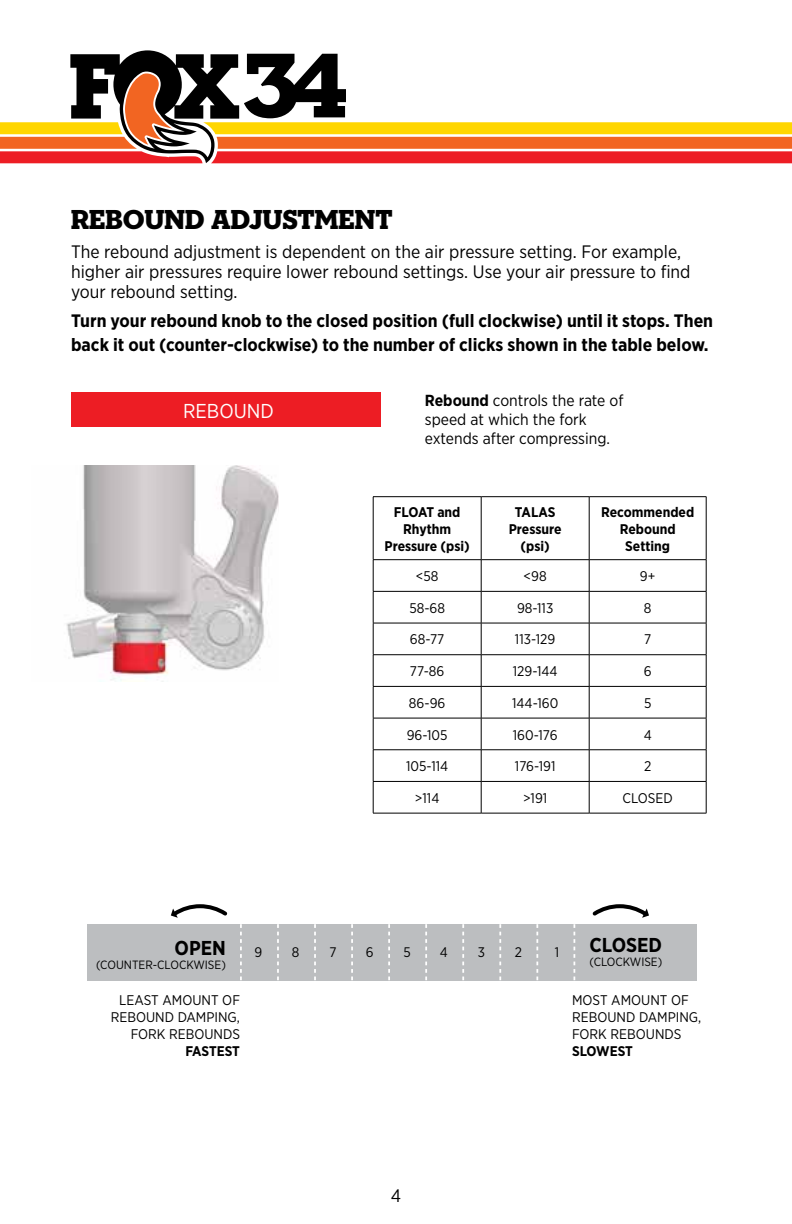
<style>
.page{position:relative;width:792px;height:1224px;background:#fff}
.page>*{position:absolute;margin:0;border:0;box-sizing:border-box;transform-origin:0 0}
.t1{font:28px "Neutraface Slab Display Titling";color:#000}
.t2{font:700 20px "Gotham Narrow";color:#000}
.t3{font:20px "Gotham Narrow";color:#fff}
.t4{font:18px/20px "Gotham Narrow";color:#000}
.t5{font:700 18px/24px "Gotham Narrow";color:#000}
.t6{font:16px/19.2px "Gotham Narrow";color:#000}
.t7{font:14px/16.8px "Gotham Narrow";color:#000;text-align:right}
.t8{font:700 14px/16.8px "Gotham Narrow";color:#000;text-align:center}
.t9{font:13.8px "Gotham Narrow";color:#000}
.t10{font:12px "Gotham Narrow";color:#000}
.s1{font-weight:700}
</style>
<div class="page">
<svg style="left:0;top:50px;width:792px;height:113px"></svg>
<img style="left:66px;top:466px;width:212px;height:216px">
<div style="left:71px;top:393px;width:310px;height:34px;background:#ed1d24"></div>
<hr style="left:373px;top:496px;width:108px;height:1px;background:#000">
<hr style="left:373px;top:497px;width:1px;height:62px;background:#000">
<hr style="left:481px;top:496px;width:108px;height:1px;background:#000">
<hr style="left:481px;top:497px;width:1px;height:62px;background:#000">
<hr style="left:589px;top:497px;width:1px;height:62px;background:#000">
<hr style="left:373px;top:559px;width:108px;height:1px;background:#000">
<hr style="left:373px;top:560px;width:1px;height:31px;background:#000">
<hr style="left:481px;top:559px;width:108px;height:1px;background:#000">
<hr style="left:373px;top:592px;width:1px;height:31px;background:#000">
<hr style="left:481px;top:592px;width:1px;height:31px;background:#000">
<hr style="left:589px;top:592px;width:1px;height:31px;background:#000">
<hr style="left:373px;top:623px;width:108px;height:1px;background:#000">
<hr style="left:373px;top:623px;width:1px;height:31px;background:#000">
<hr style="left:481px;top:623px;width:108px;height:1px;background:#000">
<hr style="left:481px;top:623px;width:1px;height:31px;background:#000">
<hr style="left:589px;top:623px;width:1px;height:31px;background:#000">
<hr style="left:373px;top:654px;width:108px;height:1px;background:#000">
<hr style="left:373px;top:655px;width:1px;height:31px;background:#000">
<hr style="left:481px;top:654px;width:108px;height:1px;background:#000">
<hr style="left:481px;top:655px;width:1px;height:31px;background:#000">
<hr style="left:589px;top:655px;width:1px;height:31px;background:#000">
<hr style="left:373px;top:686px;width:108px;height:1px;background:#000">
<hr style="left:373px;top:687px;width:1px;height:31px;background:#000">
<hr style="left:481px;top:686px;width:108px;height:1px;background:#000">
<hr style="left:481px;top:687px;width:1px;height:31px;background:#000">
<hr style="left:589px;top:687px;width:1px;height:31px;background:#000">
<hr style="left:373px;top:718px;width:108px;height:1px;background:#000">
<hr style="left:373px;top:718px;width:1px;height:32px;background:#000">
<hr style="left:481px;top:718px;width:108px;height:1px;background:#000">
<hr style="left:481px;top:718px;width:1px;height:32px;background:#000">
<hr style="left:589px;top:718px;width:1px;height:32px;background:#000">
<hr style="left:373px;top:749px;width:108px;height:1px;background:#000">
<hr style="left:373px;top:750px;width:1px;height:31px;background:#000">
<hr style="left:481px;top:749px;width:108px;height:1px;background:#000">
<hr style="left:481px;top:750px;width:1px;height:31px;background:#000">
<hr style="left:589px;top:750px;width:1px;height:31px;background:#000">
<hr style="left:373px;top:781px;width:108px;height:1px;background:#000">
<hr style="left:373px;top:782px;width:1px;height:31px;background:#000">
<hr style="left:481px;top:781px;width:108px;height:1px;background:#000">
<hr style="left:481px;top:782px;width:1px;height:31px;background:#000">
<hr style="left:589px;top:782px;width:1px;height:31px;background:#000">
<hr style="left:373px;top:813px;width:108px;height:1px;background:#000">
<hr style="left:481px;top:813px;width:108px;height:1px;background:#000">
<hr style="left:481px;top:560px;width:1px;height:31px;background:#000">
<hr style="left:589px;top:559px;width:117px;height:1px;background:#000">
<hr style="left:589px;top:560px;width:1px;height:31px;background:#000">
<hr style="left:706px;top:560px;width:1px;height:31px;background:#000">
<hr style="left:706px;top:592px;width:1px;height:31px;background:#000">
<hr style="left:589px;top:623px;width:117px;height:1px;background:#000">
<hr style="left:706px;top:623px;width:1px;height:31px;background:#000">
<hr style="left:589px;top:654px;width:117px;height:1px;background:#000">
<hr style="left:706px;top:655px;width:1px;height:31px;background:#000">
<hr style="left:589px;top:496px;width:117px;height:1px;background:#000">
<hr style="left:706px;top:497px;width:1px;height:62px;background:#000">
<hr style="left:373px;top:591px;width:108px;height:1px;background:#000">
<hr style="left:481px;top:591px;width:108px;height:1px;background:#000">
<hr style="left:589px;top:591px;width:117px;height:1px;background:#000">
<hr style="left:589px;top:686px;width:117px;height:1px;background:#000">
<hr style="left:706px;top:687px;width:1px;height:31px;background:#000">
<hr style="left:589px;top:718px;width:117px;height:1px;background:#000">
<hr style="left:706px;top:718px;width:1px;height:32px;background:#000">
<hr style="left:589px;top:749px;width:117px;height:1px;background:#000">
<hr style="left:706px;top:750px;width:1px;height:31px;background:#000">
<hr style="left:589px;top:781px;width:117px;height:1px;background:#000">
<hr style="left:706px;top:782px;width:1px;height:31px;background:#000">
<hr style="left:589px;top:813px;width:117px;height:1px;background:#000">
<div style="left:88px;top:924px;width:609px;height:56px;background:#bcbec0"></div>
<svg style="left:499px;top:924px;width:2px;height:56px"></svg>
<svg style="left:351px;top:924px;width:2px;height:56px"></svg>
<svg style="left:277px;top:924px;width:2px;height:56px"></svg>
<svg style="left:574px;top:924px;width:1px;height:56px"></svg>
<svg style="left:536px;top:924px;width:2px;height:56px"></svg>
<svg style="left:425px;top:924px;width:2px;height:56px"></svg>
<svg style="left:240px;top:924px;width:2px;height:56px"></svg>
<svg style="left:462px;top:924px;width:2px;height:56px"></svg>
<svg style="left:388px;top:924px;width:2px;height:56px"></svg>
<svg style="left:314px;top:924px;width:2px;height:56px"></svg>
<svg style="left:170px;top:904px;width:58px;height:14px"></svg>
<svg style="left:592px;top:904px;width:57px;height:14px"></svg>
<h1 class="t1" style="left:71px;top:202px;width:323px">REBOUND ADJUSTMENT</h1>
<p class="t4" style="left:71px;top:242px;width:621px">The rebound adjustment is dependent on the air pressure setting. For example, higher air pressures require lower rebound settings. Use your air pressure to find your rebound setting.</p>
<p class="t5" style="left:71px;top:309px;width:644px">Turn your rebound knob to the closed position (full clockwise) until it stops. Then back it out (counter-clockwise) to the number of clicks shown in the table below.</p>
<h2 class="t3" style="left:183px;top:399px;width:92px">REBOUND</h2>
<p class="t6" style="left:425px;top:390px;width:200px"><span class="s1">Rebound</span> controls the rate of speed at which the fork extends after compressing.</p>
<p class="t8" style="left:385px;top:504px;width:87px">FLOAT and<br>Rhythm<br>Pressure (psi)</p>
<p class="t8" style="left:509px;top:504px;width:54px">TALAS<br>Pressure (psi)</p>
<p class="t8" style="left:601px;top:504px;width:95px">Recommended<br>Rebound<br>Setting</p>
<p class="t7" style="left:416px;top:568px;width:24px">&lt;58</p>
<p class="t7" style="left:524px;top:568px;width:25px">&lt;98</p>
<p class="t7" style="left:640px;top:568px;width:17px">9+</p>
<p class="t7" style="left:409px;top:599px;width:37px">58-68</p>
<p class="t7" style="left:517px;top:599px;width:38px">98-113</p>
<p class="t7" style="left:644px;top:599px;width:9px">8</p>
<p class="t7" style="left:410px;top:631px;width:36px">68-77</p>
<p class="t7" style="left:515px;top:631px;width:42px">113-129</p>
<p class="t7" style="left:644px;top:631px;width:9px">7</p>
<p class="t7" style="left:410px;top:663px;width:36px">77-86</p>
<p class="t7" style="left:513px;top:663px;width:46px">129-144</p>
<p class="t7" style="left:644px;top:663px;width:9px">6</p>
<p class="t7" style="left:409px;top:694px;width:38px">86-96</p>
<p class="t7" style="left:512px;top:694px;width:48px">144-160</p>
<p class="t7" style="left:644px;top:694px;width:9px">5</p>
<p class="t7" style="left:407px;top:726px;width:42px">96-105</p>
<p class="t7" style="left:513px;top:726px;width:46px">160-176</p>
<p class="t7" style="left:644px;top:726px;width:10px">4</p>
<p class="t7" style="left:406px;top:758px;width:44px">105-114</p>
<p class="t7" style="left:515px;top:758px;width:42px">176-191</p>
<p class="t7" style="left:644px;top:758px;width:9px">2</p>
<p class="t7" style="left:415px;top:789px;width:26px">&gt;114</p>
<p class="t7" style="left:523px;top:789px;width:26px">&gt;191</p>
<p class="t7" style="left:623px;top:789px;width:52px">CLOSED</p>
<h2 class="t2" style="left:174px;top:935px;width:53px">OPEN</h2>
<p class="t10" style="left:96px;top:957px;width:131px">(COUNTER-CLOCKWISE)</p>
<p class="t7" style="left:111px;top:992px;width:131px">LEAST AMOUNT OF<br>REBOUND DAMPING,<br>FORK REBOUNDS</p>
<p class="t8" style="left:185px;top:1042px;width:56px">FASTEST</p>
<p class="t9" style="left:255px;top:943px;width:9px">9</p>
<p class="t9" style="left:292px;top:943px;width:9px">8</p>
<p class="t9" style="left:330px;top:943px;width:9px">7</p>
<p class="t9" style="left:366px;top:943px;width:9px">6</p>
<p class="t9" style="left:404px;top:943px;width:9px">5</p>
<p class="t9" style="left:440px;top:943px;width:9px">4</p>
<p class="t9" style="left:478px;top:943px;width:9px">3</p>
<p class="t9" style="left:515px;top:943px;width:9px">2</p>
<p class="t9" style="left:555px;top:943px;width:6px">1</p>
<h2 class="t2" style="left:589px;top:932px;width:74px">CLOSED</h2>
<p class="t10" style="left:589px;top:955px;width:74px">(CLOCKWISE)</p>
<p class="t7" style="left:572px;top:992px;width:131px;text-align:left">MOST AMOUNT OF<br>REBOUND DAMPING,<br>FORK REBOUNDS</p>
<p class="t8" style="left:572px;top:1042px;width:62px">SLOWEST</p>
<p class="t4" style="left:391px;top:1186px;width:12px">4</p>
</div>
